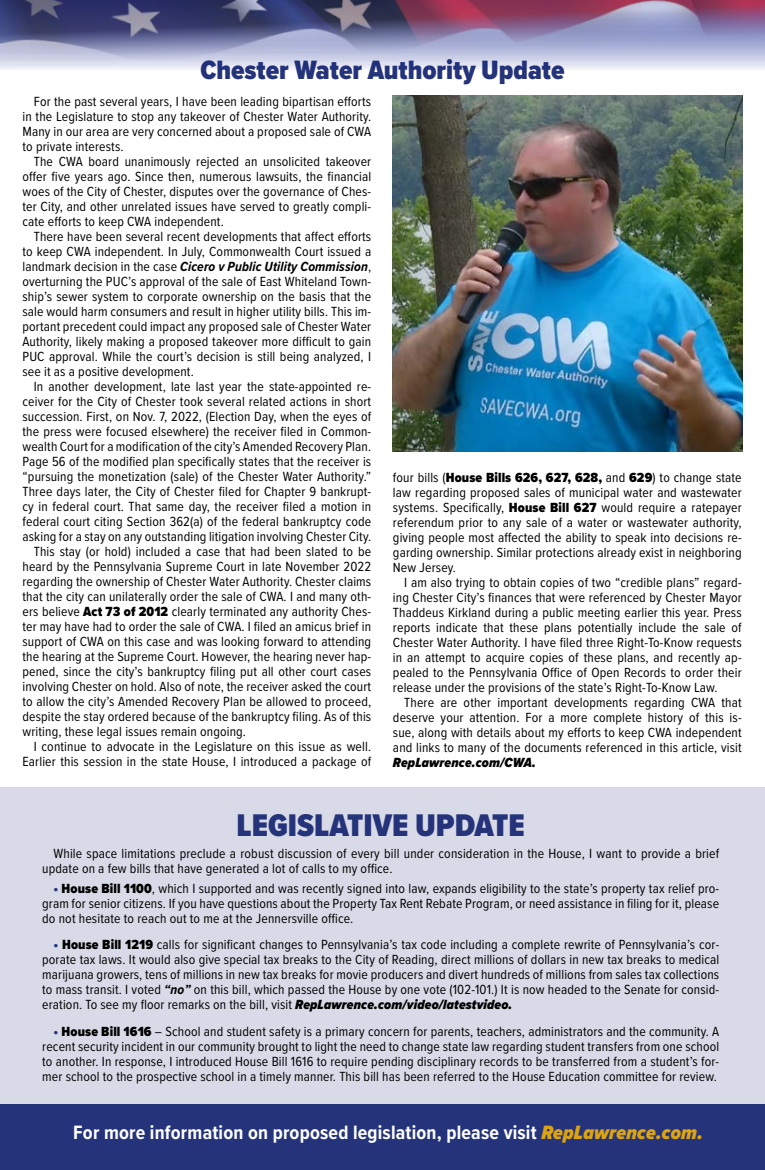
<style>
.page{position:relative;width:765px;height:1170px;background:#fff}
.page>*{position:absolute;margin:0;border:0;box-sizing:border-box;transform-origin:0 0}
.t1{font:900 32.5px "Proxima Nova Cond";color:#25347a}
.t2{font:900 27.5px "Proxima Nova Cond";color:#25347a}
.t3{font:700 20px "Proxima Nova Cond";letter-spacing:.01em;color:#fff}
.t4{font:13.75px/15px "Proxima Nova Cond";letter-spacing:.01em;color:#000;text-align:justify}
.t5{font:italic 900 13.75px "Proxima Nova Cond";letter-spacing:.01em;color:#000}
.s1{font-weight:700;font-style:italic}
.s2{font-weight:900}
.s3{font-weight:900;color:#25347a}
.s4{font-weight:900;font-style:italic}
.s5{font-weight:900;font-style:italic;color:#dda411}
</style>
<div class="page">
<img style="left:392px;top:95px;width:350px;height:357px">
<div style="left:0;top:788px;width:765px;height:353px;background:#d8dbe7"></div>
<div style="left:0;top:1105px;width:765px;height:65px;background:#25347a"></div>
<img style="left:0;top:0;width:765px;height:69px">
<img style="left:764px;top:0;width:1px;height:42px">
<h2 class="t2" style="left:200px;top:50px;width:366px">Chester Water Authority Update</h2>
<p class="t4" style="left:23px;top:93px;width:350px;text-indent:11px">For the past several years, I have been leading bipartisan efforts in the Legislature to stop any takeover of Chester Water Authority.<br>Many in our area are very concerned about a proposed sale of CWA to private interests.</p>
<p class="t4" style="left:23px;top:153px;width:350px;text-indent:11px">The CWA board unanimously rejected an unsolicited takeover offer five years ago. Since then, numerous lawsuits, the financial woes of the City of Chester, disputes over the governance of Ches&shy;ter City, and other unrelated issues have served to greatly compli&shy;cate efforts to keep CWA independent.</p>
<p class="t4" style="left:23px;top:228px;width:350px;text-indent:11px">There have been several recent developments that affect efforts to keep CWA independent. In July, Commonwealth Court issued a landmark decision in the case <span class="s1">Cicero v Public Utility Commission</span>, overturning the PUC’s approval of the sale of East Whiteland Town&shy;ship’s sewer system to corporate ownership on the basis that the sale would harm consumers and result in higher utility bills. This im&shy;portant precedent could impact any proposed sale of Chester Water Authority, likely making a proposed takeover more difficult to gain PUC approval. While the court’s decision is still being analyzed, I see it as a positive development.</p>
<p class="t4" style="left:34px;top:378px;width:339px">In another development, late last year the state-appointed re-</p>
<p class="t4" style="left:23px;top:393px;width:350px">ceiver for the City of Chester took several related actions in short</p>
<p class="t4" style="left:23px;top:408px;width:350px">succession. First, on Nov. 7, 2022, (Election Day, when the eyes of</p>
<p class="t4" style="left:23px;top:423px;width:350px">the press were focused elsewhere) the receiver filed in Common-</p>
<p class="t4" style="left:23px;top:438px;width:350px">wealth Court for a modification of the city’s Amended Recovery Plan.</p>
<p class="t4" style="left:23px;top:453px;width:350px">Page 56 of the modified plan specifically states that the receiver is</p>
<p class="t4" style="left:23px;top:468px;width:350px">“pursuing the monetization (sale) of the Chester Water Authority.”</p>
<p class="t4" style="left:23px;top:483px;width:350px">Three days later, the City of Chester filed for Chapter 9 bankrupt-</p>
<p class="t4" style="left:23px;top:498px;width:350px">cy in federal court. That same day, the receiver filed a motion in</p>
<p class="t4" style="left:23px;top:513px;width:350px">federal court citing Section 362(a) of the federal bankruptcy code</p>
<p class="t4" style="left:23px;top:528px;width:350px">asking for a stay on any outstanding litigation involving Chester City.</p>
<p class="t4" style="left:34px;top:543px;width:339px">This stay (or hold) included a case that had been slated to be</p>
<p class="t4" style="left:23px;top:558px;width:350px">heard by the Pennsylvania Supreme Court in late November 2022</p>
<p class="t4" style="left:23px;top:573px;width:350px">regarding the ownership of Chester Water Authority. Chester claims</p>
<p class="t4" style="left:23px;top:588px;width:350px">that the city can unilaterally order the sale of CWA. I and many oth-</p>
<p class="t4" style="left:23px;top:603px;width:350px">ers believe <span class="s2">Act 73 of 2012</span> clearly terminated any authority Ches-</p>
<p class="t4" style="left:23px;top:618px;width:350px">ter may have had to order the sale of CWA. I filed an amicus brief in</p>
<p class="t4" style="left:23px;top:633px;width:350px">support of CWA on this case and was looking forward to attending</p>
<p class="t4" style="left:23px;top:648px;width:350px">the hearing at the Supreme Court. However, the hearing never hap-</p>
<p class="t4" style="left:23px;top:663px;width:350px">pened, since the city’s bankruptcy filing put all other court cases</p>
<p class="t4" style="left:23px;top:678px;width:350px">involving Chester on hold. Also of note, the receiver asked the court</p>
<p class="t4" style="left:23px;top:693px;width:350px">to allow the city’s Amended Recovery Plan be allowed to proceed,</p>
<p class="t4" style="left:23px;top:708px;width:350px">despite the stay ordered because of the bankruptcy filing. As of this</p>
<p class="t4" style="left:23px;top:723px;width:225px">writing, these legal issues remain ongoing.</p>
<p class="t4" style="left:34px;top:738px;width:339px">I continue to advocate in the Legislature on this issue as well.</p>
<p class="t4" style="left:23px;top:753px;width:350px">Earlier this session in the state House, I introduced a package of</p>
<p class="t4" style="left:393px;top:469px;width:350px">four bills (<span class="s2">House Bills 626, 627, 628,</span> and <span class="s2">629</span>) to change state law regarding proposed sales of municipal water and wastewater systems. Specifically, <span class="s2">House Bill 627</span> would require a ratepayer referendum prior to any sale of a water or wastewater authority, giving people most affected the ability to speak into decisions re&shy;garding ownership. Similar protections already exist in neighboring New Jersey.</p>
<p class="t4" style="left:393px;top:574px;width:350px;text-indent:11px">I am also trying to obtain copies of two “credible plans” regard&shy;ing Chester City’s finances that were referenced by Chester Mayor Thaddeus Kirkland during a public meeting earlier this year. Press reports indicate that these plans potentially include the sale of Chester Water Authority. I have filed three Right-To-Know requests in an attempt to acquire copies of these plans, and recently ap&shy;pealed to the Pennsylvania Office of Open Records to order their release under the provisions of the state’s Right-To-Know Law.</p>
<p class="t4" style="left:393px;top:694px;width:350px;text-indent:11px">There are other important developments regarding CWA that deserve your attention. For a more complete history of this is&shy;sue, along with details about my efforts to keep CWA independent and links to many of the documents referenced in this article, visit</p>
<p class="t5" style="left:393px;top:752px;width:144px">RepLawrence.com/CWA.</p>
<h1 class="t1" style="left:237px;top:802px;width:290px">LEGISLATIVE UPDATE</h1>
<p class="t4" style="left:42px;top:845px;width:678px;text-indent:11px">While space limitations preclude a robust discussion of every bill under consideration in the House, I want to provide a brief update on a few bills that have generated a lot of calls to my office.</p>
<p class="t4" style="left:42px;top:881px;width:678px;text-indent:11px"><span class="s3">•</span> <span class="s2">House Bill 1100</span>, which I supported and was recently signed into law, expands eligibility to the state’s property tax relief pro&shy;gram for senior citizens. If you have questions about the Property Tax Rent Rebate Program, or need assistance in filing for it, please do not hesitate to reach out to me at the Jennersville office.</p>
<p class="t4" style="left:42px;top:937px;width:679px;text-indent:11px"><span class="s3">•</span> <span class="s2">House Bill 1219</span> calls for significant changes to Pennsylvania’s tax code including a complete rewrite of Pennsylvania’s cor&shy;porate tax laws. It would also give special tax breaks to the City of Reading, direct millions of dollars in new tax breaks to medical marijuana growers, tens of millions in new tax breaks for movie producers and divert hundreds of millions from sales tax collections to mass transit. I voted <span class="s1">“no”</span> on this bill, which passed the House by one vote (102-101.) It is now headed to the Senate for consid&shy;eration. To see my floor remarks on the bill, visit <span class="s4">RepLawrence.com/video/latestvideo.</span></p>
<p class="t4" style="left:42px;top:1023px;width:679px;text-indent:11px"><span class="s3">•</span> <span class="s2">House Bill 1616</span> – School and student safety is a primary concern for parents, teachers, administrators and the community. A recent security incident in our community brought to light the need to change state law regarding student transfers from one school to another. In response, I introduced House Bill 1616 to require pending disciplinary records to be transferred from a student’s for&shy;mer school to the prospective school in a timely manner. This bill has been referred to the House Education committee for review.</p>
<h3 class="t3" style="left:73px;top:1118px;width:631px">For more information on proposed legislation, please visit <span class="s5">RepLawrence.com.</span></h3>
</div>
